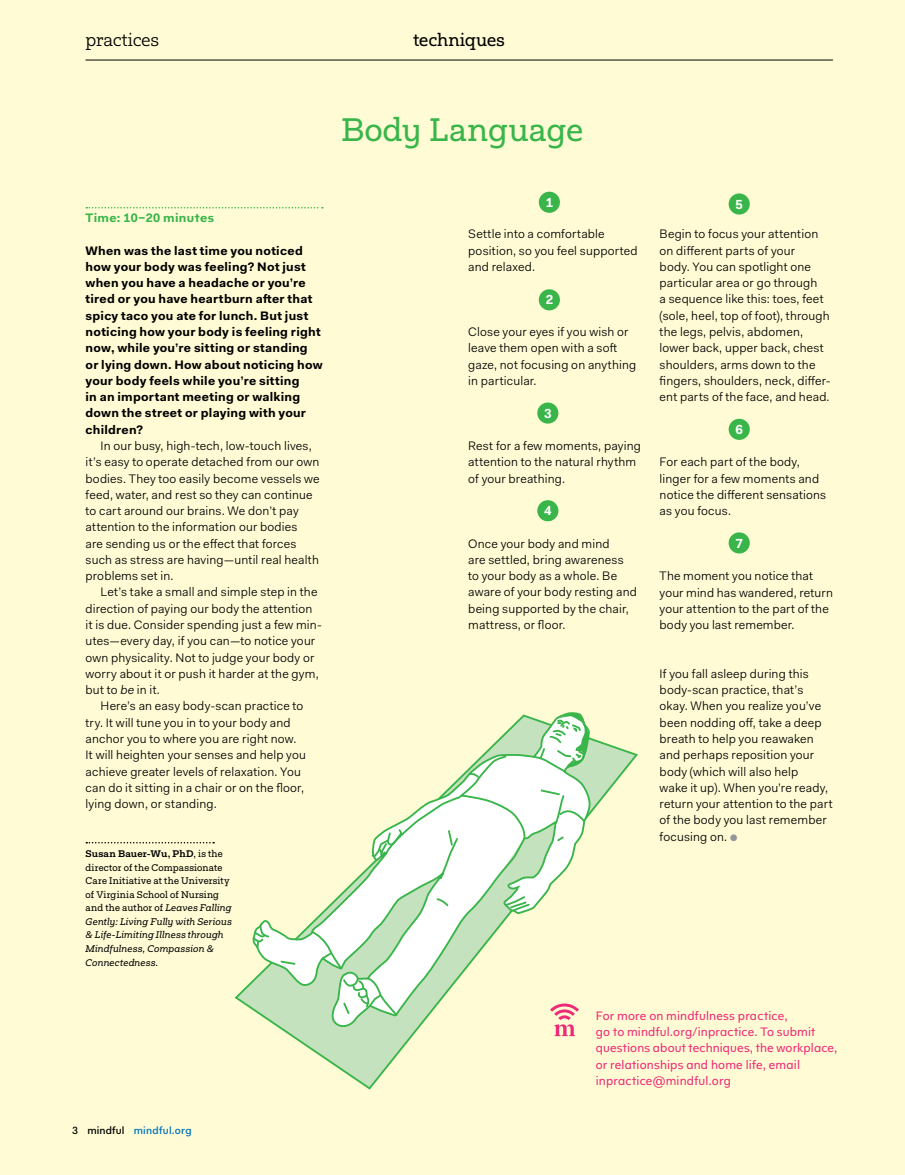
<style>
.page{position:relative;width:905px;height:1175px;background:#fff}
.page>*{position:absolute;margin:0;border:0;box-sizing:border-box;transform-origin:0 0}
.t1{font:33px "Fakt Slab Pro";letter-spacing:.005em;color:#39b54a}
.t2{font:18px "Fakt Slab Pro";color:#000}
.t3{font:18px "Fakt Slab Pro Blond";letter-spacing:-.005em;color:#000}
.t4{font:700 13.2px "Fakt Pro";color:#fff}
.t5{font:12.3px/16.2px "Fakt Pro Blond";letter-spacing:.015em;color:#000}
.t6{font:700 12.3px/16.2px "Fakt Pro";letter-spacing:.02em;color:#000}
.t7{font:12.3px/16.2px "Fakt Pro";letter-spacing:.015em;color:#ee2b76}
.t8{font:700 12.3px "Fakt Pro";letter-spacing:.03em;color:#39b54a}
.t9{font:500 10.5px "Fakt Pro";letter-spacing:.02em;color:#0072bc}
.t10{font:italic 9.75px/13.5px "Fakt Slab Pro";letter-spacing:.02em;color:#000}
.s1{font-style:italic}
.s2{font-weight:600;font-style:normal}
.s3{font-style:normal}
.s4{color:#000}
.s5{font-family:"Fakt Pro";font-size:13.2px;color:#939598}
</style>
<div class="page">
<div style="left:0;top:0;width:904px;height:1174px;background:#fffcd5"></div>
<svg style="left:86px;top:207px;width:237px;height:1px"></svg>
<svg style="left:86px;top:842px;width:128px;height:1px"></svg>
<div style="left:539px;top:192px;width:21px;height:21px;background:#39b54a;border-radius:50%"></div>
<div style="left:539px;top:289px;width:21px;height:21px;background:#39b54a;border-radius:50%"></div>
<div style="left:537px;top:402px;width:21px;height:21px;background:#39b54a;border-radius:50%"></div>
<div style="left:537px;top:500px;width:21px;height:21px;background:#39b54a;border-radius:50%"></div>
<div style="left:728px;top:193px;width:21px;height:21px;background:#39b54a;border-radius:50%"></div>
<div style="left:728px;top:419px;width:21px;height:21px;background:#39b54a;border-radius:50%"></div>
<div style="left:728px;top:532px;width:21px;height:21px;background:#39b54a;border-radius:50%"></div>
<svg style="left:234px;top:738px;width:404px;height:352px"></svg>
<svg style="left:251px;top:714px;width:340px;height:316px"></svg>
<svg style="left:532px;top:712px;width:56px;height:62px;background:#c7e8c6"></svg>
<svg style="left:504px;top:895px;width:27px;height:18px"></svg>
<svg style="left:555px;top:835px;width:10px;height:7px"></svg>
<svg style="left:435px;top:897px;width:14px;height:10px"></svg>
<svg style="left:279px;top:959px;width:18px;height:7px"></svg>
<svg style="left:251px;top:922px;width:19px;height:27px"></svg>
<svg style="left:309px;top:896px;width:89px;height:182px;background:#d1eacc"></svg>
<svg style="left:370px;top:754px;width:156px;height:135px"></svg>
<svg style="left:538px;top:788px;width:48px;height:37px;background:#ebf7ec"></svg>
<hr style="left:86px;top:60px;width:746px;height:1px;background:#000">
<h2 class="t3" style="left:86px;top:28px;width:75px">practices</h2>
<h2 class="t2" style="left:413px;top:28px;width:93px">techniques</h2>
<p class="t8" style="left:86px;top:209px;width:130px">Time: 10–20 minutes</p>
<p class="t6" style="left:86px;top:242px;width:239px">When was the last time you noticed how your body was feeling? Not just when you have a headache or you’re tired or you have heartburn after that spicy taco you ate for lunch. But just noticing how your body is feeling right now, while you’re sitting or standing or lying down. How about noticing how your body feels while you’re sitting<br>in an important meeting or walking down the street or playing with your children?</p>
<p class="t5" style="left:86px;top:437px;width:235px;text-indent:15px">In our busy, high-tech, low-touch lives, it’s easy to operate detached from our own bodies. They too easily become vessels we feed, water, and rest so they can continue to cart around our brains. We don’t pay attention to the information our bodies<br>are sending us or the effect that forces such as stress are having—until real health problems set in.</p>
<p class="t5" style="left:101px;top:584px;width:218px">Let’s take a small and simple step in the</p>
<p class="t5" style="left:86px;top:600px;width:228px">direction of paying our body the attention</p>
<p class="t5" style="left:86px;top:616px;width:238px">it is due. Consider spending just a few min-</p>
<p class="t5" style="left:86px;top:633px;width:231px">utes—every day, if you can—to notice your</p>
<p class="t5" style="left:86px;top:649px;width:230px">own physicality. Not to judge your body or</p>
<p class="t5" style="left:86px;top:665px;width:235px">worry about it or push it harder at the gym,</p>
<p class="t5" style="left:86px;top:681px;width:76px">but to <span class="s1">be</span> in it.</p>
<p class="t5" style="left:101px;top:698px;width:204px">Here’s an easy body-scan practice to</p>
<p class="t5" style="left:86px;top:714px;width:206px">try. It will tune you in to your body and</p>
<p class="t5" style="left:86px;top:730px;width:212px">anchor you to where you are right now.</p>
<p class="t5" style="left:86px;top:747px;width:222px">It will heighten your senses and help you</p>
<p class="t5" style="left:86px;top:763px;width:217px">achieve greater levels of relaxation. You</p>
<p class="t5" style="left:86px;top:779px;width:220px">can do it sitting in a chair or on the floor,</p>
<p class="t5" style="left:86px;top:795px;width:133px">lying down, or standing.</p>
<p class="t10" style="left:86px;top:846px;width:148px"><span class="s2">Susan Bauer-Wu, PhD</span><span class="s3">, is the director of the Compassionate<br>Care Initiative at the University of Virginia School of Nursing and the author of</span> Leaves Falling<br>Gently: Living Fully with Serious &amp; Life-Limiting Illness through<br>Mindfulness, Compassion &amp;<br>Connectedness<span class="s3">.</span></p>
<p class="t9" style="left:72px;top:1123px;width:121px"><span class="s4">3 mindful</span> mindful.org</p>
<h1 class="t1" style="left:341px;top:107px;width:243px">Body Language</h1>
<p class="t4" style="left:545px;top:193px;width:9px">1</p>
<p class="t5" style="left:468px;top:226px;width:171px">Settle into a comfortable position, so you feel supported and relaxed.</p>
<p class="t4" style="left:545px;top:291px;width:9px">2</p>
<p class="t5" style="left:468px;top:323px;width:169px">Close your eyes if you wish or leave them open with a soft gaze, not focusing on anything in particular.</p>
<p class="t4" style="left:544px;top:404px;width:9px">3</p>
<p class="t5" style="left:468px;top:437px;width:174px">Rest for a few moments, paying attention to the natural rhythm of your breathing.</p>
<p class="t4" style="left:544px;top:502px;width:9px">4</p>
<p class="t5" style="left:468px;top:535px;width:170px">Once your body and mind<br>are settled, bring awareness to your body as a whole. Be aware of your body resting and being supported by the chair, mattress, or floor.</p>
<p class="t4" style="left:735px;top:195px;width:9px">5</p>
<p class="t5" style="left:659px;top:226px;width:172px">Begin to focus your attention on different parts of your<br>body. You can spotlight one particular area or go through<br>a sequence like this: toes, feet (sole, heel, top of foot), through the legs, pelvis, abdomen, lower back, upper back, chest shoulders, arms down to the fingers, shoulders, neck, differ&shy;ent parts of the face, and head.</p>
<p class="t4" style="left:735px;top:420px;width:9px">6</p>
<p class="t5" style="left:659px;top:454px;width:168px">For each part of the body, linger for a few moments and notice the different sensations as you focus.</p>
<p class="t4" style="left:735px;top:534px;width:9px">7</p>
<p class="t5" style="left:659px;top:568px;width:175px">The moment you notice that your mind has wandered, return your attention to the part of the body you last remember.</p>
<p class="t5" style="left:659px;top:665px;width:174px">If you fall asleep during this body-scan practice, that’s okay. When you realize you’ve been nodding off, take a deep breath to help you reawaken and perhaps reposition your body (which will also help<br>wake it up). When you’re ready, return your attention to the part of the body you last remember focusing on. <span class="s5">●</span></p>
<p class="t7" style="left:595px;top:1007px;width:243px">For more on mindfulness practice,<br>go to mindful.org/inpractice. To submit questions about techniques, the workplace, or relationships and home life, email inpractice@mindful.org</p>
</div>
